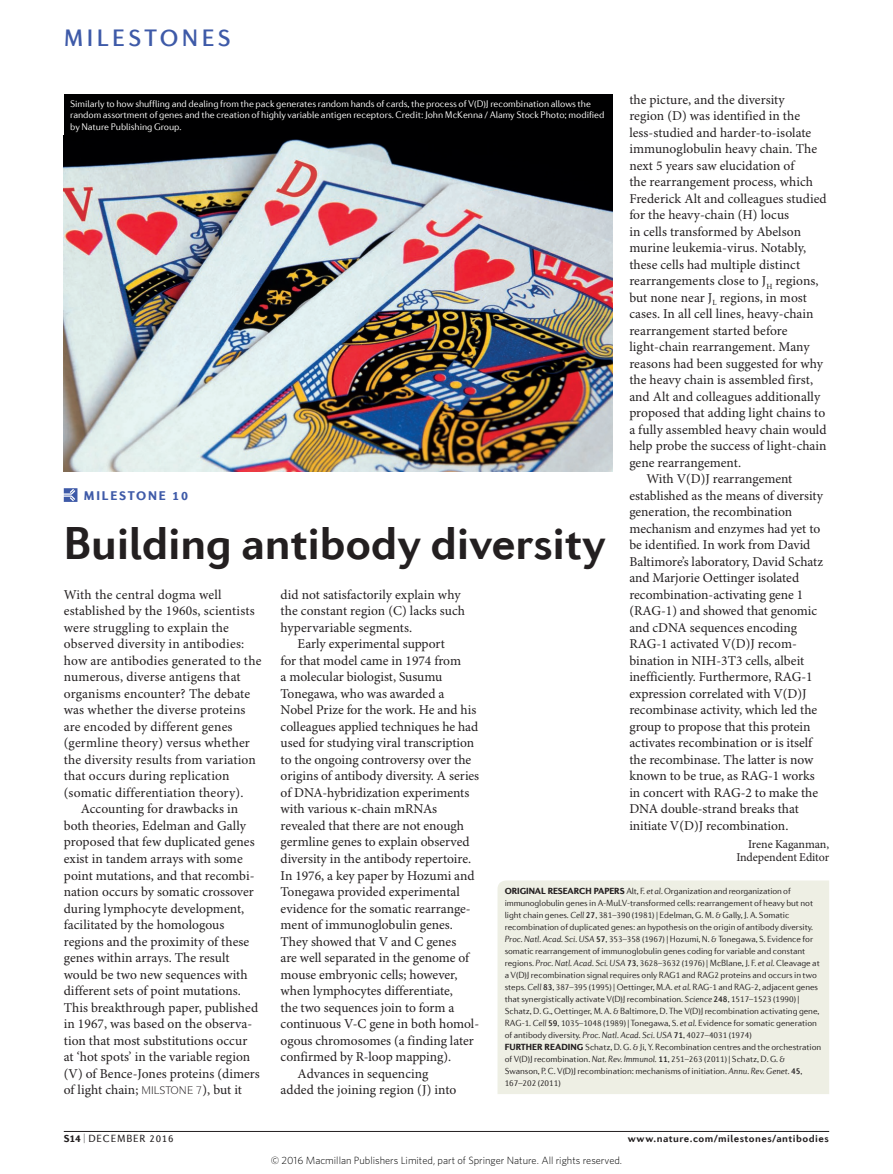
<style>
.page{position:relative;width:893px;height:1174px;background:#fff}
.page>*{position:absolute;margin:0;border:0;box-sizing:border-box;transform-origin:0 0}
.Title_large{font:700 46.5px "Diverda Sans Com";letter-spacing:-.005em;color:#231f20}
.t1{font:500 24px "Diverda Sans Com";letter-spacing:.14em;color:#3e5aa8}
.Body_text{font:13.5px/16.5px "Minion Pro";color:#231f20}
.Body_first{font:13.5px/16.5px "Minion Pro";letter-spacing:.015em;color:#231f20}
.Strapline{font:900 12.75px "Diverda Sans Com";letter-spacing:.14em;color:#3e5aa8}
.Author{font:12px/13.5px "Minion Pro";letter-spacing:-.01em;color:#231f20;text-align:right}
.t2{font:300 10.5px "Whitney";color:#000}
.Footer{font:700 10.5px "Diverda Sans Com";letter-spacing:.045em;color:#231f20}
.Footer-2{font:10.5px "Diverda Sans Com";letter-spacing:.075em;color:#231f20;scale:.5 1}
.Credit_line{font:300 9.75px/11.2px "Diverda Sans Com";letter-spacing:-.005em;color:#fff}
.Info_box_text{font:300 9px/12px "Diverda Sans Com";letter-spacing:-.005em;color:#231f20}
.s1{font-weight:900}
.s2{font-style:italic}
.s3{font-weight:500}
</style>
<div class="page">
<hr style="left:64px;top:1131px;width:765px;height:1px;background:#231f20">
<img style="left:64px;top:138px;width:548px;height:333px">
<svg style="left:64px;top:488px;width:13px;height:14px"></svg>
<div style="left:64px;top:94px;width:548px;height:44px;background:#000001"></div>
<div style="left:497px;top:880px;width:332px;height:214px;background:#eeefe4"></div>
<h2 class="t1" style="left:64px;top:24px;width:168px">MILESTONES</h2>
<p class="Body_text" style="left:629px;top:92px;width:199px">the picture, and the diversity<br>region (D) was identified in the less-studied and harder-to-isolate immunoglobulin heavy chain. The next 5 years saw elucidation of<br>the rearrangement process, which Frederick Alt and colleagues studied for the heavy-chain (H) locus<br>in cells transformed by Abelson murine leukemia-virus. Notably, these cells had multiple distinct rearrangements close to J<sub>H</sub> regions, but none near J<sub>L</sub> regions, in most cases. In all cell lines, heavy-chain rearrangement started before light-chain rearrangement. Many reasons had been suggested for why the heavy chain is assembled first, and Alt and colleagues additionally proposed that adding light chains to a fully assembled heavy chain would help probe the success of light-chain gene rearrangement.</p>
<p class="Body_text" style="left:629px;top:471px;width:195px;text-indent:17px">With V(D)J rearrangement established as the means of diversity generation, the recombination mechanism and enzymes had yet to be identified. In work from David Baltimore’s laboratory, David Schatz and Marjorie Oettinger isolated recombination-activating gene 1 (RAG-1) and showed that genomic and cDNA sequences encoding RAG-1 activated V(D)J recom&shy;bination in NIH-3T3 cells, albeit inefficiently. Furthermore, RAG-1 expression correlated with V(D)J recombinase activity, which led the group to propose that this protein activates recombination or is itself the recombinase. The latter is now known to be true, as RAG-1 works in concert with RAG-2 to make the DNA double-strand breaks that initiate V(D)J recombination.</p>
<p class="Author" style="left:736px;top:837px;width:94px">Irene Kaganman,<br>Independent Editor</p>
<p class="Credit_line" style="left:70px;top:98px;width:536px">Similarly to how shuffling and dealing from the pack generates random hands of cards, the process of V(D)J recombination allows the random assortment of genes and the creation of highly variable antigen receptors. Credit: John McKenna / Alamy Stock Photo; modified by Nature Publishing Group.</p>
<p class="Strapline" style="left:84px;top:487px;width:106px">MILESTONE 10</p>
<p class="Title_large" style="left:64px;top:516px;width:544px">Building antibody diversity</p>
<p class="Body_first" style="left:64px;top:587px;width:199px">With the central dogma well established by the 1960s, scientists were struggling to explain the observed diversity in antibodies: how are antibodies generated to the numerous, diverse antigens that organisms encounter? The debate was whether the diverse proteins are encoded by different genes (germline theory) versus whether the diversity results from variation that occurs during replication (somatic differentiation theory).</p>
<p class="Body_text" style="left:64px;top:801px;width:198px;text-indent:17px">Accounting for drawbacks in both theories, Edelman and Gally proposed that few duplicated genes exist in tandem arrays with some point mutations, and that recombi&shy;nation occurs by somatic crossover during lymphocyte development, facilitated by the homologous regions and the proximity of these genes within arrays. The result would be two new sequences with different sets of point mutations.<br>This breakthrough paper, published in 1967, was based on the observa&shy;tion that most substitutions occur at ‘hot spots’ in the variable region (V) of Bence-Jones proteins (dimers of light chain;</p>
<p class="Body_text" style="left:281px;top:587px;width:186px">did not satisfactorily explain why the constant region (C) lacks such hypervariable segments.</p>
<p class="Body_text" style="left:281px;top:636px;width:200px;text-indent:17px">Early experimental support<br>for that model came in 1974 from<br>a molecular biologist, Susumu Tonegawa, who was awarded a Nobel Prize for the work. He and his colleagues applied techniques he had used for studying viral transcription to the ongoing controversy over the origins of antibody diversity. A series of DNA-hybridization experiments with various κ-chain mRNAs revealed that there are not enough germline genes to explain observed diversity in the antibody repertoire.<br>In 1976, a key paper by Hozumi and Tonegawa provided experimental evidence for the somatic rearrange&shy;ment of immunoglobulin genes.<br>They showed that V and C genes<br>are well separated in the genome of mouse embryonic cells; however, when lymphocytes differentiate,<br>the two sequences join to form a continuous V-C gene in both homol&shy;ogous chromosomes (a finding later confirmed by R-loop mapping).</p>
<p class="Body_text" style="left:281px;top:1065px;width:177px;text-indent:17px">Advances in sequencing added the joining region (J) into</p>
<p class="Info_box_text" style="left:505px;top:885px;width:316px"><span class="s1">ORIGINAL RESEARCH PAPERS</span> Alt, F. <span class="s2">et al.</span> Organization and reorganization of immunoglobulin genes in A-MuLV-transformed cells: rearrangement of heavy but not light chain genes. <span class="s2">Cell</span> <span class="s3">27</span>, 381–390 (1981) | Edelman, G. M. &amp; Gally, J. A. Somatic recombination of duplicated genes: an hypothesis on the origin of antibody diversity.<br><span class="s2">Proc. Natl. Acad. Sci. USA</span> <span class="s3">57</span>, 353–358 (1967) | Hozumi, N. &amp; Tonegawa, S. Evidence for somatic rearrangement of immunoglobulin genes coding for variable and constant regions. <span class="s2">Proc. Natl. Acad. Sci. USA</span> <span class="s3">73</span>, 3628–3632 (1976) | McBlane, J. F. <span class="s2">et al.</span> Cleavage at a V(D)J recombination signal requires only RAG1 and RAG2 proteins and occurs in two steps. <span class="s2">Cell</span> <span class="s3">83</span>, 387–395 (1995) | Oettinger, M.A. <span class="s2">et al.</span> RAG-1 and RAG-2, adjacent genes that synergistically activate V(D)J recombination. <span class="s2">Science</span> <span class="s3">248</span>, 1517–1523 (1990) | Schatz, D. G., Oettinger, M. A. &amp; Baltimore, D. The V(D)J recombination activating gene, RAG-1. <span class="s2">Cell</span> <span class="s3">59</span>, 1035–1048 (1989) | Tonegawa, S. <span class="s2">et al.</span> Evidence for somatic generation of antibody diversity. <span class="s2">Proc. Natl. Acad. Sci. USA</span> <span class="s3">71</span>, 4027–4031 (1974)</p>
<p class="Info_box_text" style="left:505px;top:1041px;width:318px"><span class="s1">FURTHER READING</span> Schatz, D. G. &amp; Ji, Y. Recombination centres and the orchestration of V(D)J recombination. <span class="s2">Nat. Rev. Immunol.</span> <span class="s3">11</span>, 251–263 (2011) | Schatz, D. G. &amp; Swanson, P. C. V(D)J recombination: mechanisms of initiation. <span class="s2">Annu. Rev. Genet.</span> <span class="s3">45</span>, 167–202 (2011)</p>
<p class="Body_text" style="left:203px;top:1082px;width:41px">), but it</p>
<p class="Footer-2" style="left:64px;top:1132px;width:221px"><span class="s1">S14</span> | DECEMBER 2016</p>
<p class="Footer" style="left:628px;top:1132px;width:203px">www.nature.com/milestones/antibodies</p>
<p class="t2" style="left:271px;top:1153px;width:353px">© 2016 Macmillan Publishers Limited, part of Springer Nature. All rights reserved.</p>
</div>
